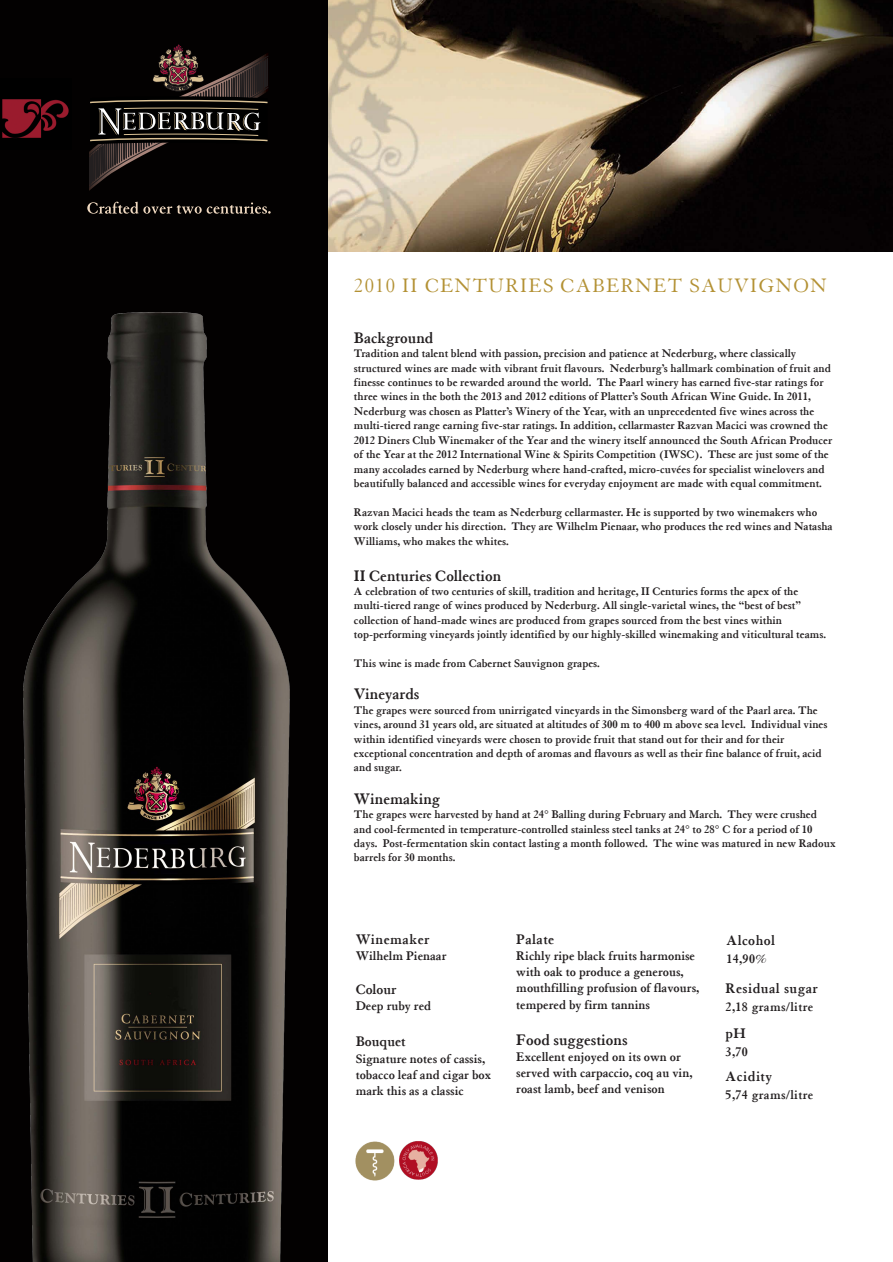
<style>
.page{position:relative;width:893px;height:1262px;background:#fff}
.page>*{position:absolute;margin:0;border:0;box-sizing:border-box;transform-origin:0 0}
.t1{font:21px "Granjon";letter-spacing:.055em;color:#b39134}
.t2{font:700 16.5px "Granjon";color:#231f20}
.t3{font:700 15px "Granjon";letter-spacing:.03em;color:#231f20}
.t4{font:700 15px "Granjon";color:#231f20}
.t5{font:700 13.5px/16.2px "Granjon";color:#231f20}
.t6{font:700 13.5px "Granjon";letter-spacing:.03em;color:#231f20}
.t7{font:700 12px/14.4px "Granjon";color:#231f20}
</style>
<div class="page">
<img style="left:327px;top:0;width:565px;height:252px">
<div style="left:0;top:0;width:323px;height:1262px;background:#030101"></div>
<img style="left:2px;top:99px;width:67px;height:39px">
<img style="left:24px;top:313px;width:265px;height:949px">
<svg style="left:87px;top:202px;width:184px;height:12px"></svg>
<svg style="left:89px;top:44px;width:180px;height:147px"></svg>
<div style="left:321px;top:0;width:6px;height:1262px;background:#020001"></div>
<img style="left:356px;top:1141px;width:38px;height:39px">
<img style="left:399px;top:1141px;width:39px;height:39px">
<h1 class="t1" style="left:354px;top:275px;width:474px">2010 II CENTURIES CABERNET SAUVIGNON</h1>
<h2 class="t2" style="left:354px;top:329px;width:81px">Background</h2>
<p class="t7" style="left:354px;top:346px;width:480px">Tradition and talent blend with passion, precision and patience at Nederburg, where classically structured wines are made with vibrant fruit flavours. Nederburg’s hallmark combination of fruit and finesse continues to be rewarded around the world. The Paarl winery has earned five-star ratings for three wines in the both the 2013 and 2012 editions of Platter’s South African Wine Guide. In 2011, Nederburg was chosen as Platter’s Winery of the Year, with an unprecedented five wines across the multi-tiered range earning five-star ratings. In addition, cellarmaster Razvan Macici was crowned the 2012 Diners Club Winemaker of the Year and the winery itself announced the South African Producer of the Year at the 2012 International Wine &amp; Spirits Competition (IWSC). These are just some of the many accolades earned by Nederburg where hand-crafted, micro-cuvées for specialist winelovers and beautifully balanced and accessible wines for everyday enjoyment are made with equal commitment.</p>
<p class="t7" style="left:354px;top:505px;width:480px">Razvan Macici heads the team as Nederburg cellarmaster. He is supported by two winemakers who work closely under his direction. They are Wilhelm Pienaar, who produces the red wines and Natasha<br>Williams, who makes the whites.</p>
<h2 class="t2" style="left:354px;top:566px;width:149px">II Centuries Collection</h2>
<p class="t7" style="left:354px;top:584px;width:473px">A celebration of two centuries of skill, tradition and heritage, II Centuries forms the apex of the multi-tiered range of wines produced by Nederburg. All single-varietal wines, the “best of best” collection of hand-made wines are produced from grapes sourced from the best vines within top-performing vineyards jointly identified by our highly-skilled winemaking and viticultural teams.</p>
<p class="t7" style="left:354px;top:656px;width:247px">This wine is made from Cabernet Sauvignon grapes.</p>
<h2 class="t2" style="left:354px;top:685px;width:67px">Vineyards</h2>
<p class="t7" style="left:354px;top:703px;width:475px">The grapes were sourced from unirrigated vineyards in the Simonsberg ward of the Paarl area. The vines, around 31 years old, are situated at altitudes of 300 m to 400 m above sea level. Individual vines within identified vineyards were chosen to provide fruit that stand out for their and for their exceptional concentration and depth of aromas and flavours as well as their fine balance of fruit, acid and sugar.</p>
<h2 class="t2" style="left:354px;top:789px;width:88px">Winemaking</h2>
<p class="t7" style="left:354px;top:807px;width:483px">The grapes were harvested by hand at 24° Balling during February and March. They were crushed and cool-fermented in temperature-controlled stainless steel tanks at 24° to 28° C for a period of 10 days. Post-fermentation skin contact lasting a month followed. The wine was matured in new Radoux barrels for 30 months.</p>
<p class="t3" style="left:356px;top:931px;width:75px">Winemaker</p>
<p class="t5" style="left:356px;top:947px;width:92px">Wilhelm Pienaar</p>
<p class="t3" style="left:356px;top:981px;width:42px">Colour</p>
<p class="t5" style="left:356px;top:998px;width:77px">Deep ruby red</p>
<p class="t4" style="left:356px;top:1033px;width:52px">Bouquet</p>
<p class="t5" style="left:356px;top:1050px;width:137px">Signature notes of cassis, tobacco leaf and cigar box mark this as a classic</p>
<p class="t3" style="left:516px;top:931px;width:40px">Palate</p>
<p class="t5" style="left:516px;top:947px;width:184px">Richly ripe black fruits harmonise with oak to produce a generous, mouthfilling profusion of flavours, tempered by firm tannins</p>
<h2 class="t2" style="left:516px;top:1030px;width:113px">Food suggestions</h2>
<p class="t5" style="left:516px;top:1048px;width:178px">Excellent enjoyed on its own or served with carpaccio, coq au vin, roast lamb, beef and venison</p>
<p class="t3" style="left:726px;top:932px;width:50px">Alcohol</p>
<p class="t5" style="left:726px;top:951px;width:42px">14,90%</p>
<p class="t3" style="left:725px;top:979px;width:94px">Residual sugar</p>
<p class="t6" style="left:725px;top:999px;width:89px">2,18 grams/litre</p>
<p class="t3" style="left:725px;top:1024px;width:22px">pH</p>
<p class="t5" style="left:725px;top:1043px;width:24px">3,70</p>
<p class="t3" style="left:725px;top:1068px;width:48px">Acidity</p>
<p class="t6" style="left:725px;top:1087px;width:89px">5,74 grams/litre</p>
</div>
